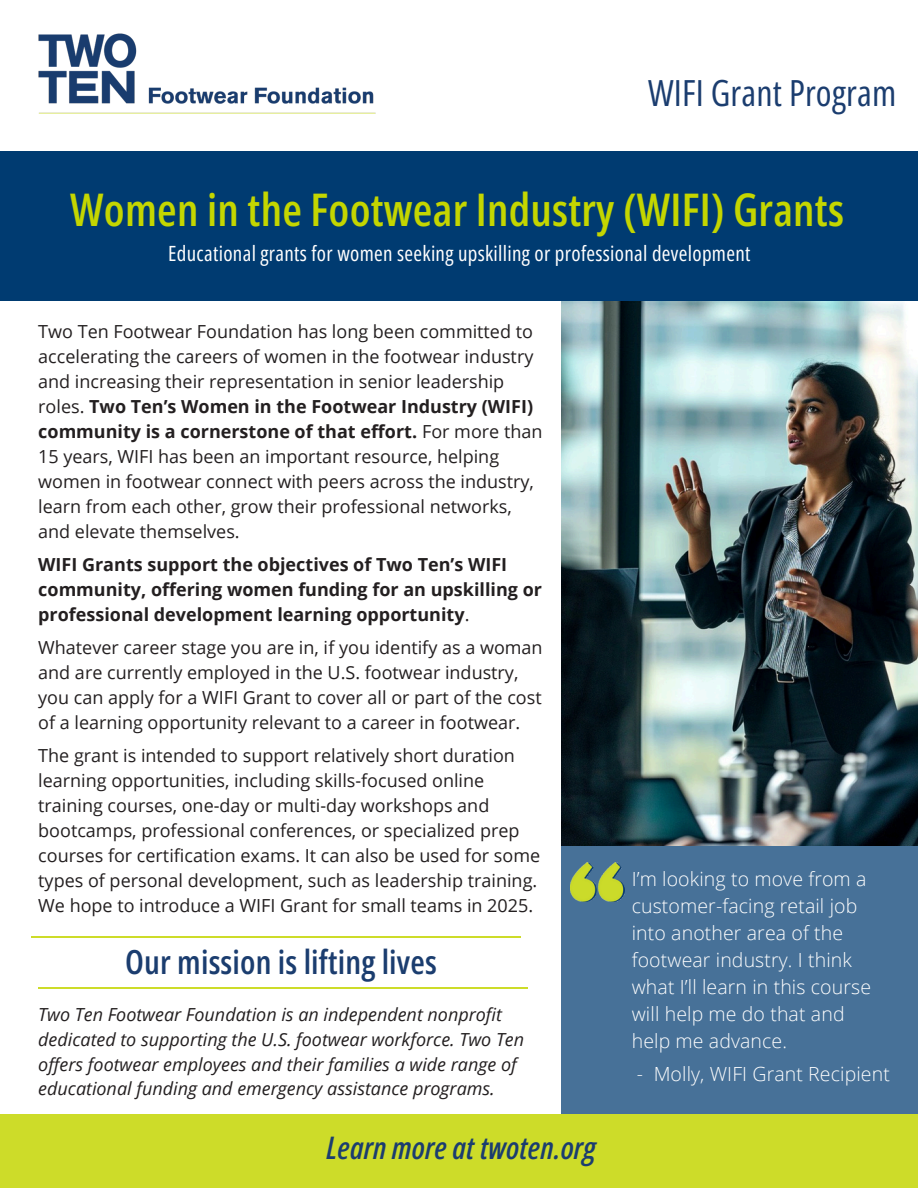
<style>
.page{position:relative;width:918px;height:1188px;background:#fff}
.page>*{position:absolute;margin:0;border:0;box-sizing:border-box;transform-origin:0 0}
.t1{font:600 45px "Open Sans Condensed";letter-spacing:.005em;color:#c4d600}
.t2{font:36px "Open Sans Condensed";letter-spacing:.005em;color:#1b3d6f}
.t3{font:600 33.15px "Open Sans Condensed";letter-spacing:.005em;color:#1b3d6f}
.t4{font:italic 600 31.05px "Open Sans Condensed";letter-spacing:.005em;color:#1b3d6f}
.t5{font:21px "Open Sans Condensed";letter-spacing:.015em;color:#fff}
.t6{font:300 19.5px/27px "Open Sans";letter-spacing:.005em;color:#fff}
.t7{font:18px/25px "Open Sans";color:#231f20}
.t8{font:italic 18px/24.8px "Open Sans";color:#231f20}
.t9{font:700 18px/25px "Open Sans";color:#231f20}
.s1{font-weight:700}
.s2{font-weight:400}
</style>
<div class="page">
<hr style="left:31px;top:936px;width:490px;height:2px;background:#cddc29">
<img style="left:38px;top:33px;width:338px;height:81px">
<div style="left:561px;top:839px;width:357px;height:275px;background:#477198"></div>
<img style="left:571px;top:863px;width:53px;height:38px">
<img style="left:561px;top:301px;width:357px;height:544px">
<div style="left:0;top:151px;width:918px;height:150px;background:#003b71"></div>
<div style="left:0;top:1114px;width:918px;height:74px;background:#cddc29"></div>
<hr style="left:38px;top:988px;width:490px;height:1px;background:#cddc29">
<p class="t2" style="left:648px;top:68px;width:250px">WIFI Grant Program</p>
<p class="t1" style="left:70px;top:178px;width:775px">Women in the Footwear Industry (WIFI) Grants</p>
<h2 class="t5" style="left:168px;top:239px;width:584px">Educational grants for women seeking upskilling or professional development</h2>
<p class="t7" style="left:38px;top:318px;width:506px">Two Ten Footwear Foundation has long been committed to accelerating the careers of women in the footwear industry and increasing their representation in senior leadership roles. <span class="s1">Two Ten’s Women in the Footwear Industry (WIFI) community is a cornerstone of that effort.</span> For more than 15 years, WIFI has been an important resource, helping women in footwear connect with peers across the industry, learn from each other, grow their professional networks, and elevate themselves.</p>
<p class="t9" style="left:38px;top:551px;width:505px">WIFI Grants support the objectives of Two Ten’s WIFI community, offering women funding for an upskilling or professional development learning opportunity<span class="s2">.</span></p>
<p class="t7" style="left:38px;top:634px;width:506px">Whatever career stage you are in, if you identify as a woman and are currently employed in the U.S. footwear industry, you can apply for a WIFI Grant to cover all or part of the cost of a learning opportunity relevant to a career in footwear.</p>
<p class="t7" style="left:38px;top:742px;width:503px">The grant is intended to support relatively short duration learning opportunities, including skills-focused online training courses, one-day or multi-day workshops and bootcamps, professional conferences, or specialized prep courses for certification exams. It can also be used for some types of personal development, such as leadership training.<br>We hope to introduce a WIFI Grant for small teams in 2025.</p>
<p class="t3" style="left:125px;top:939px;width:313px">Our mission is lifting lives</p>
<h5 class="t8" style="left:38px;top:1002px;width:487px">Two Ten Footwear Foundation is an independent nonprofit dedicated to supporting the U.S. footwear workforce. Two Ten offers footwear employees and their families a wide range of educational funding and emergency assistance programs.</h5>
<p class="t4" style="left:326px;top:1125px;width:271px">Learn more at twoten.org</p>
<p class="t6" style="left:632px;top:865px;width:241px">I’m looking to move from a customer-facing retail job into another area of the footwear industry. I think what I’ll learn in this course will help me do that and help me advance.</p>
<h4 class="t6" style="left:637px;top:1060px;width:254px">- Molly, WIFI Grant Recipient</h4>
</div>
